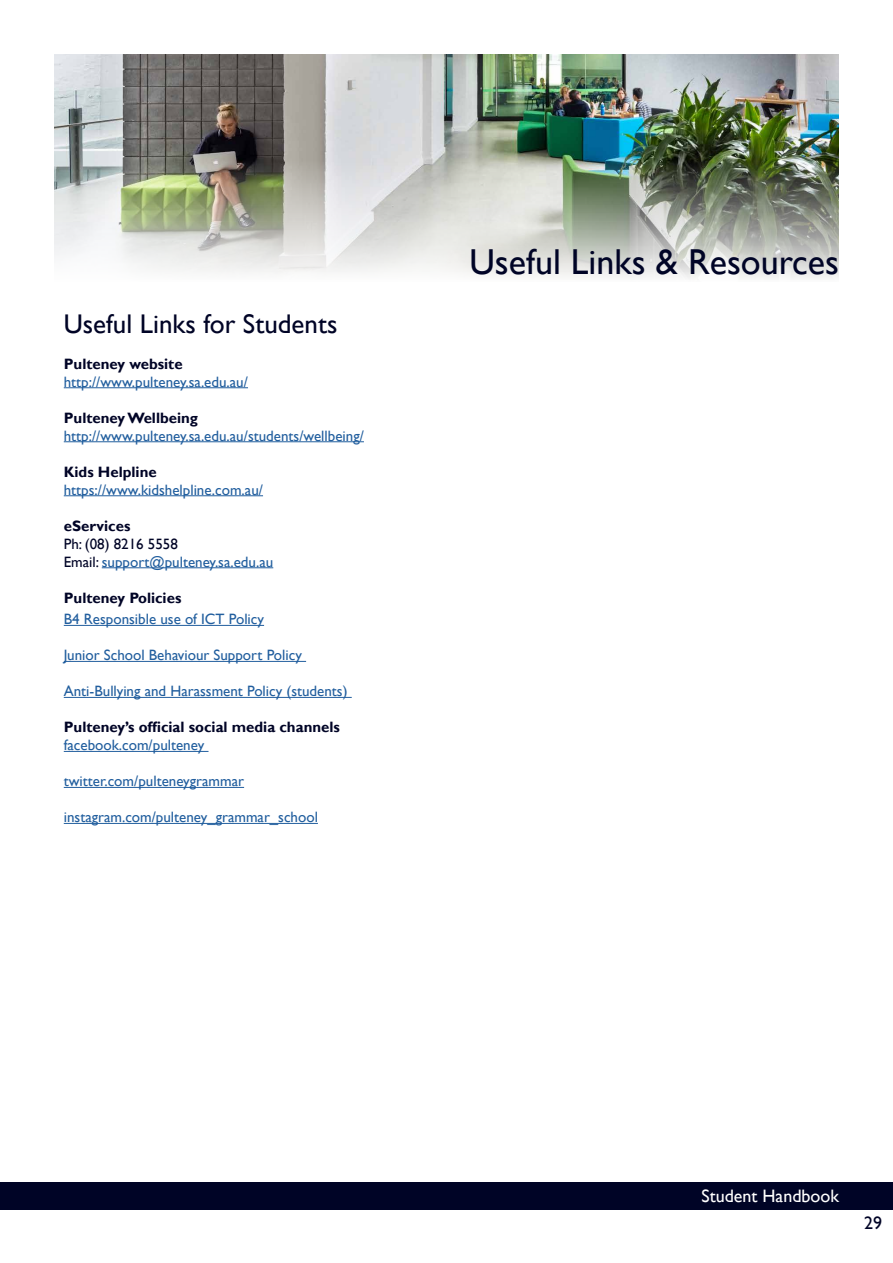
<style>
.page{position:relative;width:893px;height:1263px;background:#fff}
.page>*{position:absolute;margin:0;border:0;box-sizing:border-box;transform-origin:0 0}
.t1{font:36px "Gill Sans";color:#000426}
.t2{font:27px "Gill Sans";color:#000426}
.t3{font:18px "Gill Sans";color:#fff}
.t4{font:18px "Gill Sans";color:#000426}
.t5{font:15px/18px "Gill Sans";color:#215e9e}
.t6{font:700 15px "Gill Sans";color:#000426}
.s1{color:#000426}
</style>
<div class="page">
<div style="left:0;top:1182px;width:893px;height:27px;background:#000426"></div>
<img style="left:54px;top:54px;width:784px;height:225px">
<hr style="left:64px;top:387px;width:184px;height:1px;background:#215e9e">
<hr style="left:64px;top:441px;width:300px;height:1px;background:#215e9e">
<hr style="left:64px;top:495px;width:199px;height:1px;background:#215e9e">
<hr style="left:102px;top:567px;width:171px;height:1px;background:#215e9e">
<hr style="left:64px;top:625px;width:200px;height:1px;background:#215e9e">
<hr style="left:64px;top:661px;width:242px;height:1px;background:#215e9e">
<hr style="left:64px;top:697px;width:288px;height:1px;background:#215e9e">
<hr style="left:64px;top:751px;width:144px;height:1px;background:#215e9e">
<hr style="left:64px;top:787px;width:180px;height:1px;background:#215e9e">
<hr style="left:64px;top:823px;width:254px;height:1px;background:#215e9e">
<h2 class="t2" style="left:64px;top:308px;width:275px">Useful Links for Students</h2>
<p class="t6" style="left:64px;top:355px;width:120px">Pulteney website</p>
<p class="t5" style="left:64px;top:373px;width:186px">http://www.pulteney.sa.edu.au/</p>
<p class="t6" style="left:64px;top:409px;width:136px">Pulteney Wellbeing</p>
<p class="t5" style="left:64px;top:427px;width:302px">http://www.pulteney.sa.edu.au/students/wellbeing/</p>
<p class="t6" style="left:64px;top:463px;width:94px">Kids Helpline</p>
<p class="t5" style="left:64px;top:481px;width:201px">https://www.kidshelpline.com.au/</p>
<p class="t6" style="left:64px;top:517px;width:68px">eServices</p>
<p class="t5" style="left:64px;top:535px;width:211px"><span class="s1">Ph: (08) 8216 5558<br>Email:</span> support@pulteney.sa.edu.au</p>
<p class="t6" style="left:64px;top:589px;width:119px">Pulteney Policies</p>
<p class="t5" style="left:64px;top:610px;width:202px">B4 Responsible use of ICT Policy</p>
<p class="t5" style="left:64px;top:646px;width:240px">Junior School Behaviour Support Policy</p>
<p class="t5" style="left:64px;top:682px;width:285px">Anti-Bullying and Harassment Policy (students)</p>
<p class="t6" style="left:64px;top:718px;width:278px">Pulteney’s official social media channels</p>
<p class="t5" style="left:64px;top:736px;width:142px">facebook.com/pulteney</p>
<p class="t5" style="left:64px;top:772px;width:182px">twitter.com/pulteneygrammar</p>
<p class="t5" style="left:64px;top:808px;width:256px">instagram.com/pulteney_grammar_school</p>
<h1 class="t1" style="left:469px;top:241px;width:371px">Useful Links &amp; Resources</h1>
<p class="t3" style="left:701px;top:1185px;width:139px">Student Handbook</p>
<p class="t4" style="left:864px;top:1212px;width:19px">29</p>
</div>
